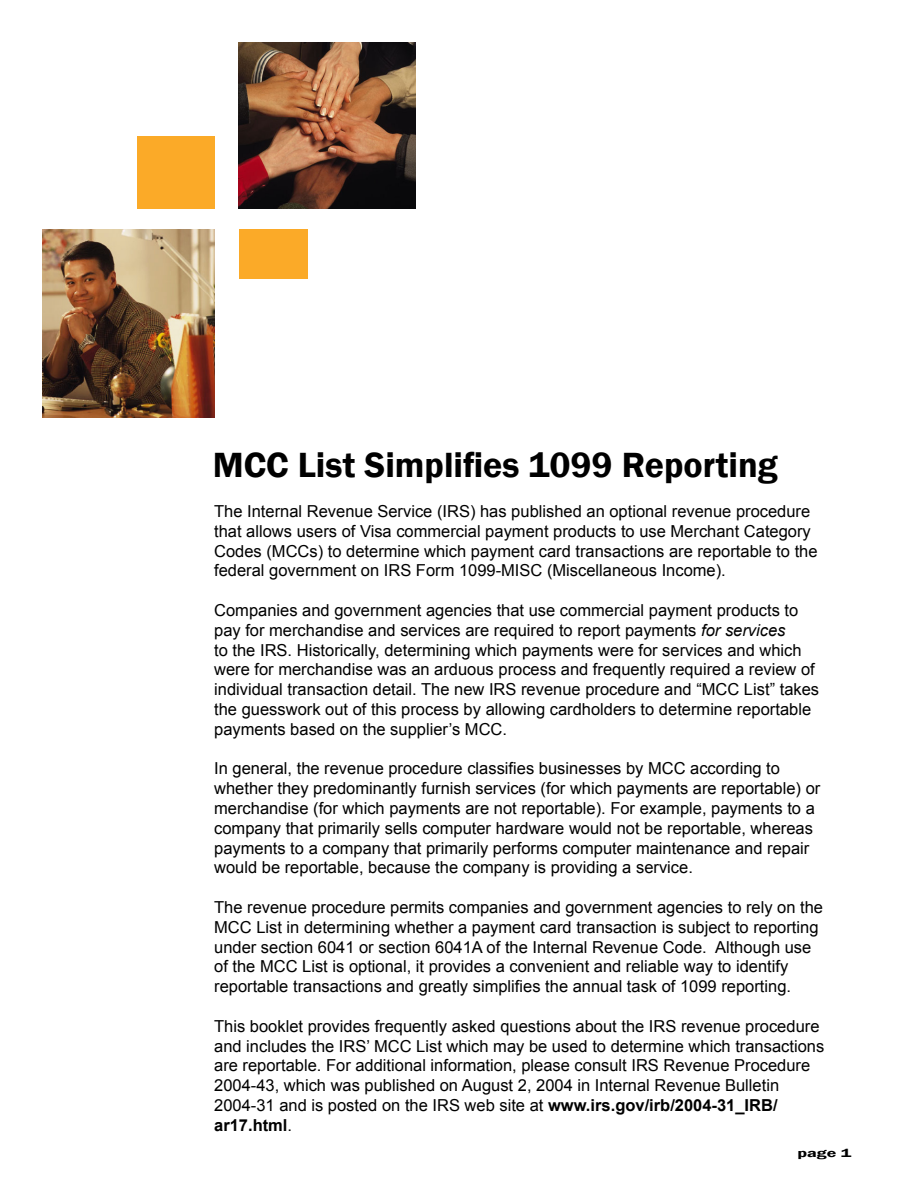
<style>
.page{position:relative;width:918px;height:1188px;background:#fff}
.page>*{position:absolute;margin:0;border:0;box-sizing:border-box;transform-origin:0 0}
.t1{font:600 36px "Franklin Gothic";color:#000}
.t2{font:16.5px/19.8px "Arial";color:#000}
.t3{font:600 12px "Franklin Gothic";color:#000;scale:1.5 1}
.s1{font-style:italic}
.s2{font-weight:700}
</style>
<div class="page">
<img style="left:43px;top:230px;width:172px;height:187px">
<img style="left:238px;top:43px;width:178px;height:165px">
<div style="left:137px;top:136px;width:77px;height:73px;background:#fbaa28"></div>
<div style="left:239px;top:230px;width:69px;height:49px;background:#fbaa28"></div>
<h1 class="t1" style="left:213px;top:442px;width:567px">MCC List Simplifies 1099 Reporting</h1>
<p class="t2" style="left:214px;top:501px;width:605px">The Internal Revenue Service (IRS) has published an optional revenue procedure that allows users of Visa commercial payment products to use Merchant Category Codes (MCCs) to determine which payment card transactions are reportable to the federal government on IRS Form 1099-MISC (Miscellaneous Income).</p>
<p class="t2" style="left:214px;top:600px;width:606px">Companies and government agencies that use commercial payment products to pay for merchandise and services are required to report payments <span class="s1">for services<br></span>to the IRS. Historically, determining which payments were for services and which were for merchandise was an arduous process and frequently required a review of individual transaction detail. The new IRS revenue procedure and “MCC List” takes the guesswork out of this process by allowing cardholders to determine reportable payments based on the supplier’s MCC.</p>
<p class="t2" style="left:214px;top:759px;width:608px">In general, the revenue procedure classifies businesses by MCC according to whether they predominantly furnish services (for which payments are reportable) or merchandise (for which payments are not reportable). For example, payments to a company that primarily sells computer hardware would not be reportable, whereas payments to a company that primarily performs computer maintenance and repair would be reportable, because the company is providing a service.</p>
<p class="t2" style="left:214px;top:897px;width:610px">The revenue procedure permits companies and government agencies to rely on the MCC List in determining whether a payment card transaction is subject to reporting under section 6041 or section 6041A of the Internal Revenue Code. Although use of the MCC List is optional, it provides a convenient and reliable way to identify reportable transactions and greatly simplifies the annual task of 1099 reporting.</p>
<p class="t2" style="left:214px;top:1016px;width:612px">This booklet provides frequently asked questions about the IRS revenue procedure and includes the IRS’ MCC List which may be used to determine which transactions are reportable. For additional information, please consult IRS Revenue Procedure 2004-43, which was published on August 2, 2004 in Internal Revenue Bulletin 2004-31 and is posted on the IRS web site at <span class="s2">www.irs.gov/irb/2004-31_IRB/ ar17.html</span>.</p>
<p class="t3" style="left:797px;top:1145px;width:38px">page 1</p>
</div>
